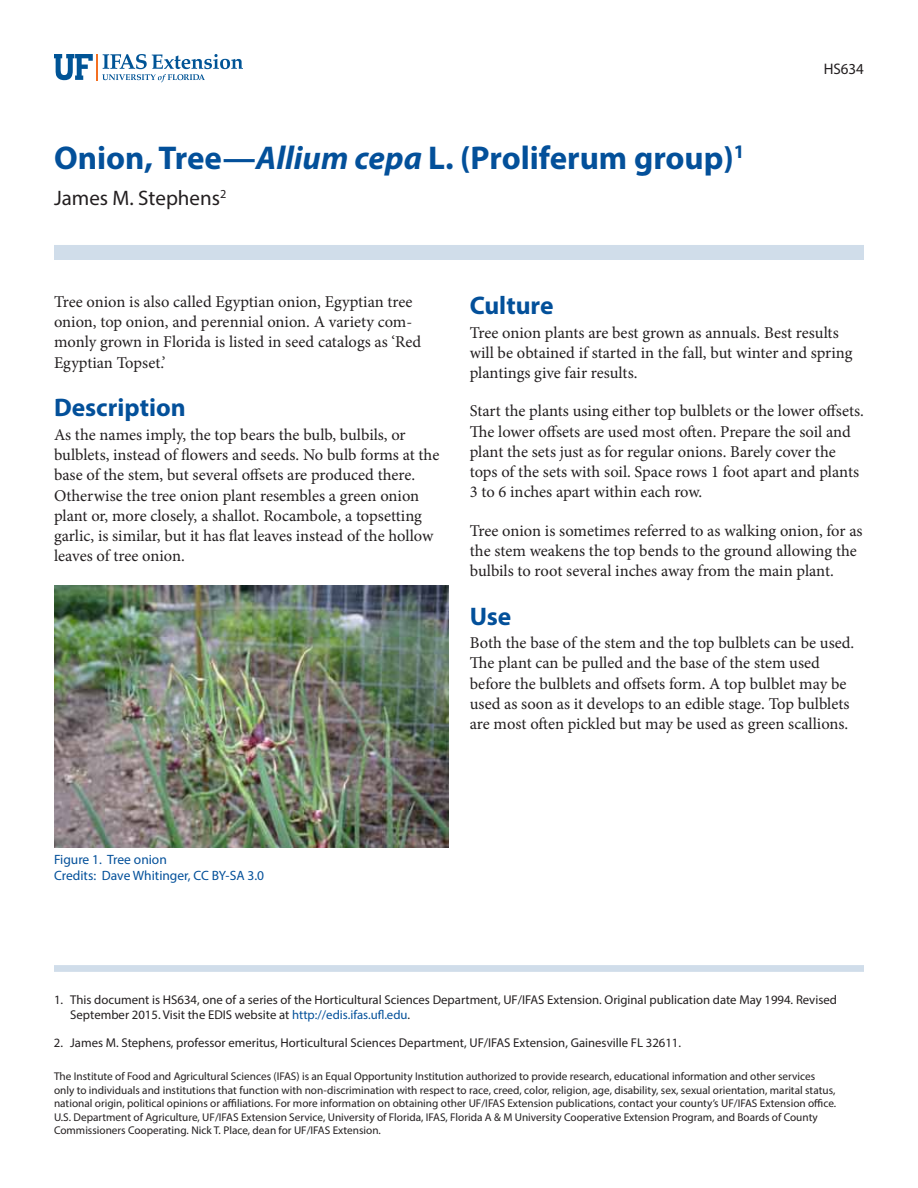
<style>
.page{position:relative;width:918px;height:1188px;background:#fff}
.page>*{position:absolute;margin:0;border:0;box-sizing:border-box;transform-origin:0 0}
.t1{font:700 33px "Myriad Pro";color:#03509a}
.t2{font:700 25.5px "Myriad Pro";color:#03509a}
.t3{font:21px "Myriad Pro";color:#231f20}
.t4{font:16.5px/20.2px "Minion Pro";color:#231f20}
.t5{font:15.3px "Myriad Pro";color:#231f20}
.t6{font:13.5px/16.5px "Myriad Pro";color:#03509a}
.t7{font:12.75px/15.3px "Myriad Pro";color:#231f20}
.t8{font:11.25px/13.5px "Myriad Pro";color:#231f20}
.s1{font-style:italic}
.s2{color:#03509a}
</style>
<div class="page">
<svg style="left:54px;top:54px;width:189px;height:28px"></svg>
<div style="left:54px;top:245px;width:810px;height:15px;background:#d0ddea"></div>
<div style="left:54px;top:965px;width:810px;height:7px;background:#d0ddea"></div>
<img style="left:54px;top:585px;width:394px;height:263px">
<h1 class="t1" style="left:54px;top:138px;width:692px">Onion, Tree—<span class="s1">Allium cepa</span> L. (Proliferum group)<sup>1</sup></h1>
<p class="t3" style="left:54px;top:190px;width:174px">James M. Stephens<sup>2</sup></p>
<p class="t5" style="left:824px;top:63px;width:42px">HS634</p>
<p class="t4" style="left:54px;top:293px;width:369px">Tree onion is also called Egyptian onion, Egyptian tree onion, top onion, and perennial onion. A variety com&shy;monly grown in Florida is listed in seed catalogs as ‘Red Egyptian Topset.’</p>
<h2 class="t2" style="left:54px;top:393px;width:133px">Description</h2>
<p class="t4" style="left:54px;top:426px;width:387px">As the names imply, the top bears the bulb, bulbils, or bulblets, instead of flowers and seeds. No bulb forms at the base of the stem, but several offsets are produced there.<br>Otherwise the tree onion plant resembles a green onion plant or, more closely, a shallot. Rocambole, a topsetting garlic, is similar, but it has flat leaves instead of the hollow leaves of tree onion.</p>
<h2 class="t2" style="left:470px;top:290px;width:85px">Culture</h2>
<p class="t4" style="left:470px;top:324px;width:384px">Tree onion plants are best grown as annuals. Best results will be obtained if started in the fall, but winter and spring plantings give fair results.</p>
<p class="t4" style="left:470px;top:402px;width:396px">Start the plants using either top bulblets or the lower offsets.<br>The lower offsets are used most often. Prepare the soil and plant the sets just as for regular onions. Barely cover the tops of the sets with soil. Space rows 1 foot apart and plants 3 to 6 inches apart within each row.</p>
<p class="t4" style="left:470px;top:522px;width:394px">Tree onion is sometimes referred to as walking onion, for as the stem weakens the top bends to the ground allowing the bulbils to root several inches away from the main plant.</p>
<h2 class="t2" style="left:470px;top:601px;width:43px">Use</h2>
<p class="t4" style="left:470px;top:634px;width:386px">Both the base of the stem and the top bulblets can be used.<br>The plant can be pulled and the base of the stem used before the bulblets and offsets form. A top bulblet may be used as soon as it develops to an edible stage. Top bulblets are most often pickled but may be used as green scallions.</p>
<p class="t6" style="left:54px;top:852px;width:212px">Figure 1. Tree onion<br>Credits: Dave Whitinger, CC BY-SA 3.0</p>
<p class="t7" style="left:70px;top:993px;width:768px;text-indent:-16px">1. This document is HS634, one of a series of the Horticultural Sciences Department, UF/IFAS Extension. Original publication date May 1994. Revised<br>September 2015. Visit the EDIS website at <span class="s2">http://edis.ifas.ufl.edu</span>.</p>
<p class="t7" style="left:54px;top:1036px;width:629px">2. James M. Stephens, professor emeritus, Horticultural Sciences Department, UF/IFAS Extension, Gainesville FL 32611.</p>
<p class="t8" style="left:54px;top:1070px;width:784px">The Institute of Food and Agricultural Sciences (IFAS) is an Equal Opportunity Institution authorized to provide research, educational information and other services only to individuals and institutions that function with non-discrimination with respect to race, creed, color, religion, age, disability, sex, sexual orientation, marital status, national origin, political opinions or affiliations. For more information on obtaining other UF/IFAS Extension publications, contact your county’s UF/IFAS Extension office.<br>U.S. Department of Agriculture, UF/IFAS Extension Service, University of Florida, IFAS, Florida A &amp; M University Cooperative Extension Program, and Boards of County Commissioners Cooperating. Nick T. Place, dean for UF/IFAS Extension.</p>
</div>
